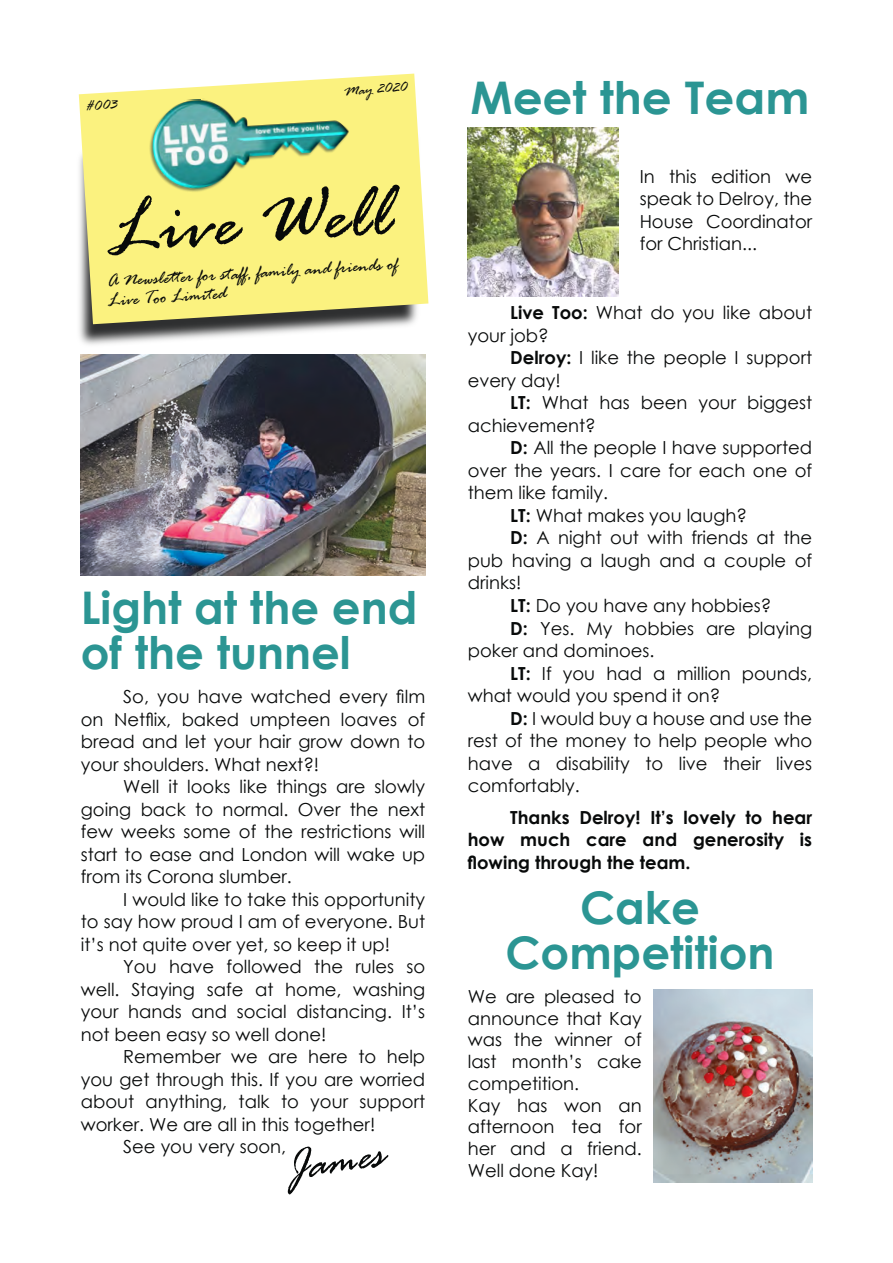
<style>
.page{position:relative;width:893px;height:1263px;background:#fff}
.page>*{position:absolute;margin:0;border:0;box-sizing:border-box;transform-origin:0 0}
.t1{font:italic 80.85px "Rage";color:#080a0a}
.t2{font:italic 46.95px "Rage";color:#080a0a}
.t3{font:700 45px/45px "Century Gothic";color:#2b9593}
.t4{font:700 45px "Century Gothic";color:#2b9593;scale:1.04 1}
.t5{font:italic 18.9px/18.3px "Rage";color:#080a0a}
.t6{font:18px/22.5px "Century Gothic";color:#080a0a;text-align:justify}
.t7{font:700 18px/22.5px "Century Gothic";color:#080a0a;text-align:justify}
.t8{font:italic 15.9px "Rage";color:#080a0a}
.s1{font-weight:700}
</style>
<div class="page">
<img style="left:79px;top:324px;width:331px;height:21px">
<svg style="left:79px;top:74px;width:349px;height:250px;background:#f1e988"></svg>
<img style="left:143px;top:90px;width:213px;height:109px">
<img style="left:468px;top:127px;width:151px;height:170px">
<img style="left:81px;top:354px;width:344px;height:221px">
<img style="left:654px;top:989px;width:158px;height:193px">
<p class="t8" style="left:85px;top:101px;width:33px;rotate:-3deg">#003</p>
<p class="t8" style="left:344px;top:85px;width:65px;rotate:-3deg">May 2020</p>
<h1 class="t1" style="left:106px;top:204px;width:286px;rotate:-4deg">Live Well</h1>
<p class="t5" style="left:107px;top:276px;width:293px;rotate:-4deg">A Newsletter for staff, family and friends of<br>Live Too Limited</p>
<h3 class="t3" style="left:81px;top:589px;width:338px">Light at the end of the tunnel</h3>
<p class="t6" style="left:81px;top:687px;width:346px;text-indent:43px">So, you have watched every film on Netflix, baked umpteen loaves of bread and let your hair grow down to your shoulders. What next?!</p>
<p class="t6" style="left:81px;top:777px;width:346px;text-indent:43px">Well it looks like things are slowly going back to normal. Over the next few weeks some of the restrictions will start to ease and London will wake up from its Corona slumber.</p>
<p class="t6" style="left:81px;top:890px;width:346px;text-indent:43px">I would like to take this opportunity to say how proud I am of everyone. But it’s not quite over yet, so keep it up!</p>
<p class="t6" style="left:81px;top:957px;width:346px;text-indent:43px">You have followed the rules so well. Staying safe at home, washing your hands and social distancing. It’s not been easy so well done!</p>
<p class="t6" style="left:123px;top:1047px;width:303px">Remember we are here to help</p>
<p class="t6" style="left:81px;top:1070px;width:346px">you get through this. If you are worried</p>
<p class="t6" style="left:81px;top:1092px;width:346px">about anything, talk to your support</p>
<p class="t6" style="left:81px;top:1115px;width:296px">worker. We are all in this together!</p>
<p class="t6" style="left:123px;top:1137px;width:164px">See you very soon,</p>
<h2 class="t2" style="left:282px;top:1153px;width:101px;rotate:-9deg">James</h2>
<h3 class="t4" style="left:471px;top:80px;width:327px">Meet the Team</h3>
<p class="t6" style="left:640px;top:167px;width:174px">In this edition we speak to Delroy, the House Coordinator for Christian...</p>
<p class="t6" style="left:468px;top:303px;width:346px;text-indent:43px"><span class="s1">Live Too:</span> What do you like about your job?</p>
<p class="t6" style="left:468px;top:348px;width:346px;text-indent:43px"><span class="s1">Delroy:</span> I like the people I support every day!</p>
<p class="t6" style="left:468px;top:393px;width:346px;text-indent:43px"><span class="s1">LT:</span> What has been your biggest achievement?</p>
<p class="t6" style="left:510px;top:438px;width:303px"><span class="s1">D:</span> All the people I have supported</p>
<p class="t6" style="left:468px;top:461px;width:346px">over the years. I care for each one of</p>
<p class="t6" style="left:468px;top:483px;width:142px">them like family.</p>
<p class="t6" style="left:510px;top:506px;width:238px"><span class="s1">LT:</span> What makes you laugh?</p>
<p class="t6" style="left:510px;top:528px;width:303px"><span class="s1">D:</span> A night out with friends at the</p>
<p class="t6" style="left:468px;top:551px;width:346px">pub having a laugh and a couple of</p>
<p class="t6" style="left:468px;top:573px;width:55px">drinks!</p>
<p class="t6" style="left:510px;top:596px;width:263px"><span class="s1">LT:</span> Do you have any hobbies?</p>
<p class="t6" style="left:510px;top:618px;width:303px"><span class="s1">D:</span> Yes. My hobbies are playing</p>
<p class="t6" style="left:468px;top:641px;width:188px">poker and dominoes.</p>
<p class="t6" style="left:510px;top:663px;width:303px"><span class="s1">LT:</span> If you had a million pounds,</p>
<p class="t6" style="left:468px;top:686px;width:254px">what would you spend it on?</p>
<p class="t6" style="left:510px;top:708px;width:303px"><span class="s1">D:</span> I would buy a house and use the</p>
<p class="t6" style="left:468px;top:731px;width:346px">rest of the money to help people who</p>
<p class="t6" style="left:468px;top:753px;width:346px">have a disability to live their lives</p>
<p class="t6" style="left:468px;top:776px;width:114px">comfortably.</p>
<p class="t7" style="left:468px;top:807px;width:346px;text-indent:43px">Thanks Delroy! It’s lovely to hear how much care and generosity is flowing through the team.</p>
<h3 class="t3" style="left:505px;top:889px;width:271px;text-align:center">Cake<br>Competition</h3>
<p class="t6" style="left:468px;top:987px;width:176px;line-height:21.8px;text-align:left">We are pleased to announce that Kay was the winner of last month’s cake competition.<br>Kay has won an afternoon tea for her and a friend.</p>
<p class="t6" style="left:468px;top:1161px;width:132px">Well done Kay!</p>
</div>
